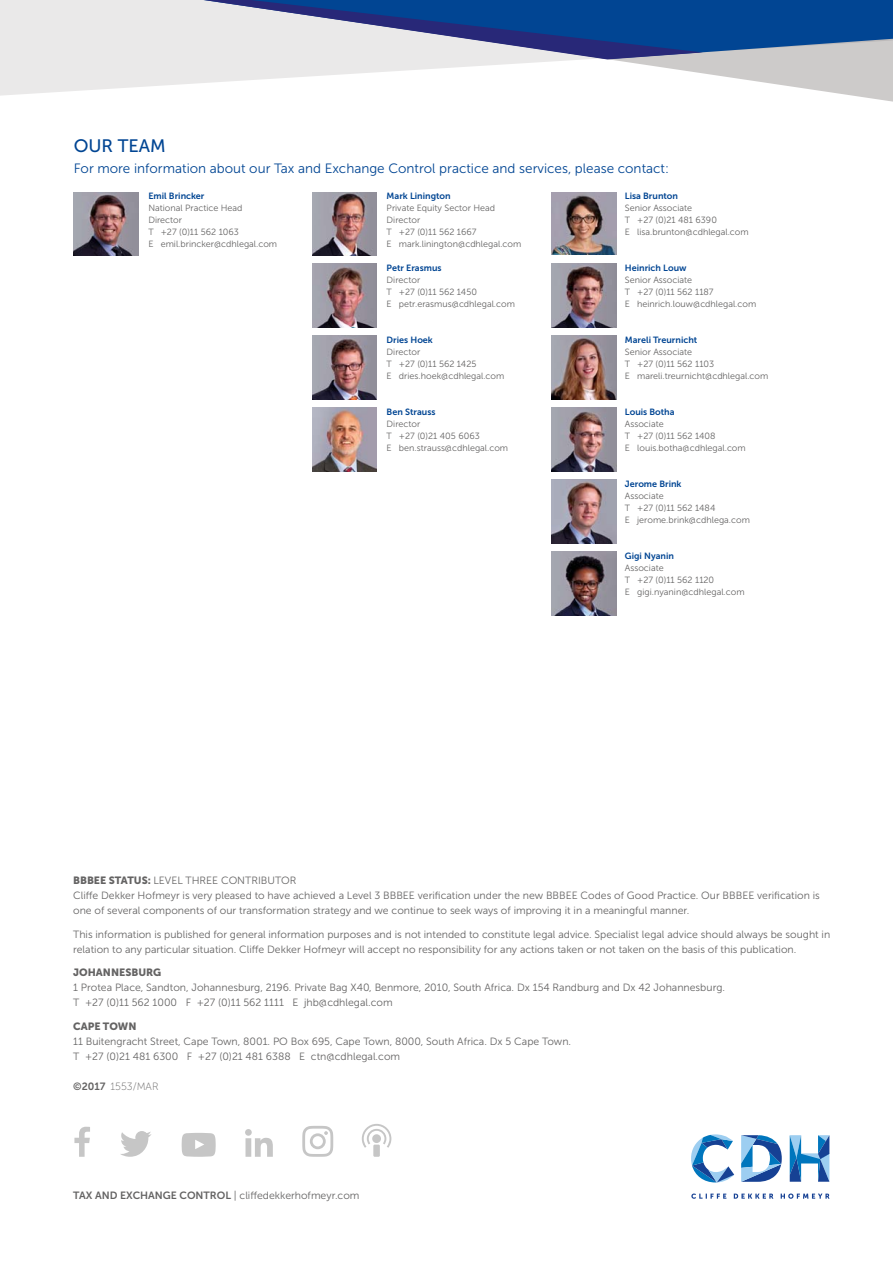
<style>
.page{position:relative;width:893px;height:1263px;background:#fff}
.page>*{position:absolute;margin:0;border:0;box-sizing:border-box;transform-origin:0 0}
.t1{font:18px "Museo Sans 500";color:#014593}
.t2{font:13.5px "Museo Sans 300";color:#014593}
.t3{font:10.5px/15px "Museo Sans 300";color:#646363}
.t4{font:10.5px "Museo Sans 900";color:#646363}
.t5{font:10.5px "Museo Sans 100";color:#646363}
.t6{font:9px/12px "Museo Sans 300";color:#646363}
.t7{font:9px "Museo Sans 700";color:#014593}
.s1{font-family:"Museo Sans 900"}
.s2{font-family:"Museo Sans 700"}
</style>
<div class="page">
<img style="left:312px;top:192px;width:65px;height:64px">
<img style="left:74px;top:192px;width:64px;height:64px">
<img style="left:552px;top:408px;width:64px;height:63px">
<img style="left:552px;top:552px;width:64px;height:63px">
<img style="left:552px;top:480px;width:64px;height:63px">
<img style="left:312px;top:336px;width:65px;height:63px">
<img style="left:312px;top:408px;width:65px;height:63px">
<img style="left:552px;top:192px;width:64px;height:63px">
<img style="left:312px;top:264px;width:65px;height:63px">
<img style="left:552px;top:336px;width:64px;height:63px">
<img style="left:552px;top:264px;width:64px;height:63px">
<svg style="left:604px;top:59px;width:288px;height:43px"></svg>
<div style="left:0;top:0;width:602px;height:96px;background:linear-gradient(to bottom,#e5e4e4,#f7f7f7)"></div>
<svg style="left:25px;top:0;width:867px;height:59px;background:#3265a0"></svg>
<svg style="left:29px;top:0;width:673px;height:59px;background:#899dbf"></svg>
<svg style="left:691px;top:1194px;width:138px;height:5px"></svg>
<svg style="left:789px;top:1135px;width:40px;height:47px"></svg>
<svg style="left:691px;top:1134px;width:43px;height:48px"></svg>
<svg style="left:741px;top:1135px;width:40px;height:47px"></svg>
<svg style="left:74px;top:1127px;width:16px;height:30px"></svg>
<svg style="left:120px;top:1131px;width:32px;height:26px"></svg>
<svg style="left:245px;top:1129px;width:28px;height:28px"></svg>
<svg style="left:182px;top:1133px;width:34px;height:24px"></svg>
<svg style="left:362px;top:1124px;width:29px;height:24px"></svg>
<div style="left:373px;top:1145px;width:7px;height:12px;background:#c6c6c6"></div>
<svg style="left:302px;top:1126px;width:31px;height:31px"></svg>
<h1 class="t1" style="left:74px;top:139px;width:93px">OUR TEAM</h1>
<p class="t2" style="left:74px;top:163px;width:597px">For more information about our Tax and Exchange Control practice and services, please contact:</p>
<p class="t7" style="left:148px;top:193px;width:58px">Emil Brincker</p>
<p class="t6" style="left:148px;top:203px;width:130px">National Practice Head<br>Director<br>T +27 (0)11 562 1063<br>E emil.brincker@cdhlegal.com</p>
<p class="t7" style="left:386px;top:193px;width:66px">Mark Linington</p>
<p class="t6" style="left:386px;top:203px;width:136px">Private Equity Sector Head<br>Director<br>T +27 (0)11 562 1667<br>E mark.linington@cdhlegal.com</p>
<p class="t7" style="left:386px;top:265px;width:56px">Petr Erasmus</p>
<p class="t6" style="left:386px;top:275px;width:130px">Director<br>T +27 (0)11 562 1450<br>E petr.erasmus@cdhlegal.com</p>
<p class="t7" style="left:386px;top:337px;width:48px">Dries Hoek</p>
<p class="t6" style="left:386px;top:347px;width:119px">Director<br>T +27 (0)11 562 1425<br>E dries.hoek@cdhlegal.com</p>
<p class="t7" style="left:386px;top:409px;width:50px">Ben Strauss</p>
<p class="t6" style="left:386px;top:419px;width:123px">Director<br>T +27 (0)21 405 6063<br>E ben.strauss@cdhlegal.com</p>
<p class="t7" style="left:625px;top:193px;width:55px">Lisa Brunton</p>
<p class="t6" style="left:625px;top:203px;width:125px">Senior Associate<br>T +27 (0)21 481 6390<br>E lisa.brunton@cdhlegal.com</p>
<p class="t7" style="left:625px;top:265px;width:63px">Heinrich Louw</p>
<p class="t6" style="left:625px;top:275px;width:133px">Senior Associate<br>T +27 (0)11 562 1187<br>E heinrich.louw@cdhlegal.com</p>
<p class="t7" style="left:625px;top:337px;width:74px">Mareli Treurnicht</p>
<p class="t6" style="left:625px;top:347px;width:145px">Senior Associate<br>T +27 (0)11 562 1103<br>E mareli.treurnicht@cdhlegal.com</p>
<p class="t7" style="left:625px;top:409px;width:51px">Louis Botha</p>
<p class="t6" style="left:625px;top:419px;width:122px">Associate<br>T +27 (0)11 562 1408<br>E louis.botha@cdhlegal.com</p>
<p class="t7" style="left:625px;top:481px;width:58px">Jerome Brink</p>
<p class="t6" style="left:625px;top:491px;width:126px">Associate<br>T +27 (0)11 562 1484<br>E jerome.brink@cdhlega.com</p>
<p class="t7" style="left:625px;top:553px;width:51px">Gigi Nyanin</p>
<p class="t6" style="left:625px;top:563px;width:121px">Associate<br>T +27 (0)11 562 1120<br>E gigi.nyanin@cdhlegal.com</p>
<p class="t3" style="left:73px;top:874px;width:748px"><span class="s1">BBBEE STATUS:</span> LEVEL THREE CONTRIBUTOR<br>Cliffe Dekker Hofmeyr is very pleased to have achieved a Level 3 BBBEE verification under the new BBBEE Codes of Good Practice. Our BBBEE verification is one of several components of our transformation strategy and we continue to seek ways of improving it in a meaningful manner.</p>
<p class="t3" style="left:73px;top:928px;width:758px">This information is published for general information purposes and is not intended to constitute legal advice. Specialist legal advice should always be sought in relation to any particular situation. Cliffe Dekker Hofmeyr will accept no responsibility for any actions taken or not taken on the basis of this publication.</p>
<p class="t4" style="left:73px;top:969px;width:90px">JOHANNESBURG</p>
<p class="t3" style="left:73px;top:981px;width:653px">1 Protea Place, Sandton, Johannesburg, 2196. Private Bag X40, Benmore, 2010, South Africa. Dx 154 Randburg and Dx 42 Johannesburg.<br>T +27 (0)11 562 1000 F +27 (0)11 562 1111 E jhb@cdhlegal.com</p>
<p class="t4" style="left:73px;top:1022px;width:65px">CAPE TOWN</p>
<p class="t3" style="left:73px;top:1035px;width:499px">11 Buitengracht Street, Cape Town, 8001. PO Box 695, Cape Town, 8000, South Africa. Dx 5 Cape Town.<br>T +27 (0)21 481 6300 F +27 (0)21 481 6388 E ctn@cdhlegal.com</p>
<p class="t5" style="left:73px;top:1082px;width:87px"><span class="s2">©2017</span> 1553/MAR</p>
<p class="t3" style="left:73px;top:1189px;width:288px"><span class="s2">TAX AND EXCHANGE CONTROL</span> | cliffedekkerhofmeyr.com</p>
</div>
